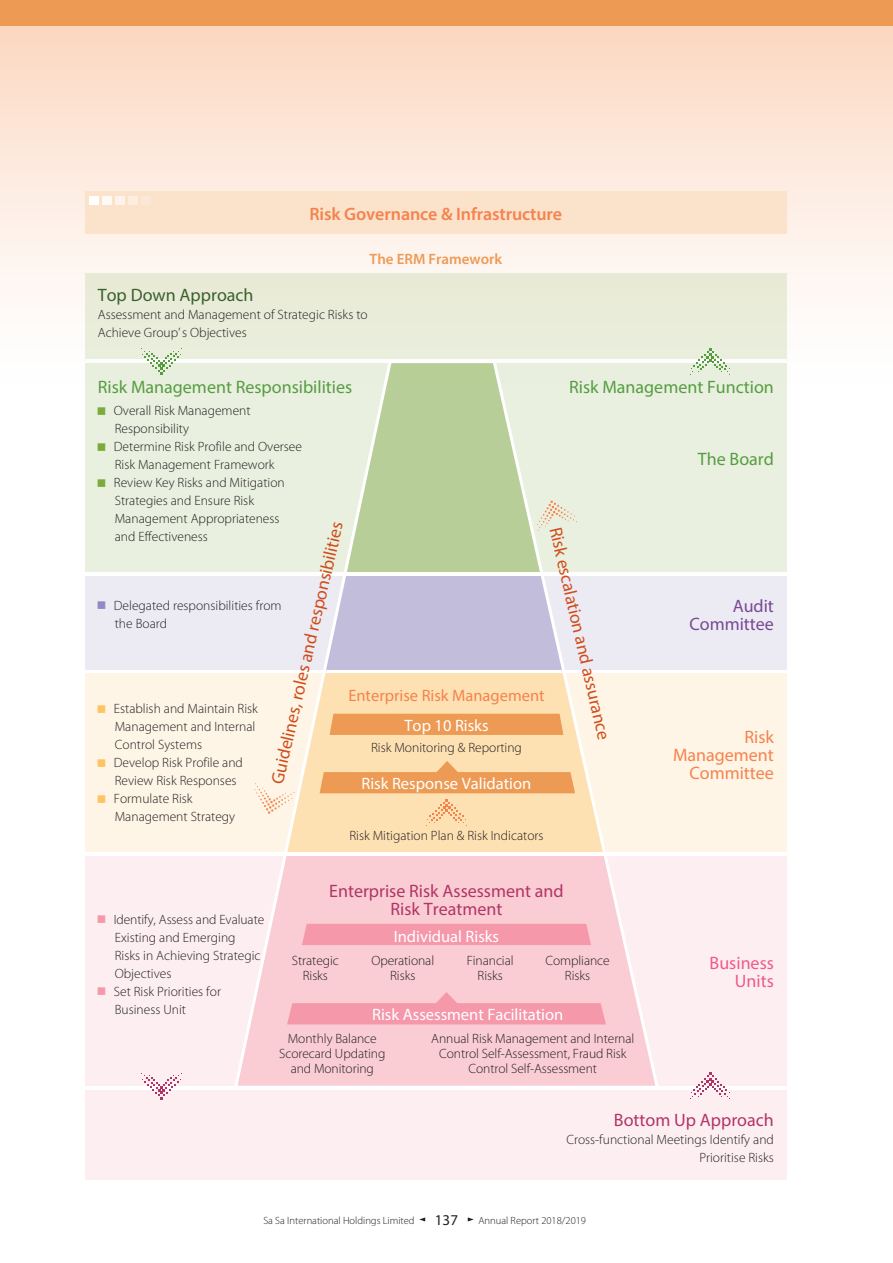
<style>
.page{position:relative;width:893px;height:1263px;background:#fff}
.page>*{position:absolute;margin:0;border:0;box-sizing:border-box;transform-origin:0 0}
.t1{font:18px "Myriad Pro";color:#d04d1b}
.t2{font:18px "Myriad Pro";color:#569d42}
.t3{font:18px/18px "Myriad Pro";color:#b23467;text-align:center}
.t4{font:600 18px "Myriad Pro";letter-spacing:-.005em;color:#f5834e}
.t5{font:18px/18px "Myriad Pro";color:#f5834e;text-align:right}
.t6{font:18px "Myriad Pro";color:#39612c}
.t7{font:18px/18px "Myriad Pro";color:#794993;text-align:right}
.t8{font:18px/18px "Myriad Pro";color:#f0588d;text-align:right}
.t9{font:16.5px "Myriad Pro";color:#fff}
.t10{font:16.5px "Myriad Pro";color:#f5834e}
.t11{font:600 15px "Myriad Pro";color:#ed9b54}
.t12{font:15px "Myriad Pro";color:#231f20}
.t13{font:300 13.5px/15px "Myriad Pro";color:#231f20;text-align:center}
.t14{font:300 10.5px "Myriad Pro";color:#231f20}
.s1{font-family:"M Hei HK";font-size:7.5px;color:#7cab3d}
.s2{font-family:"M Hei HK";font-size:7.5px;color:#908ac2}
.s3{font-family:"M Hei HK";font-size:7.5px;color:#fec463}
.s4{font-family:"M Hei HK";font-size:7.5px;color:#f598aa}
</style>
<div class="page">
<div style="left:0;top:0;width:893px;height:429px;background:linear-gradient(to bottom,#fcd7c1,#fff)"></div>
<div style="left:0;top:0;width:893px;height:26px;background:#ed9b54"></div>
<div style="left:85px;top:363px;width:702px;height:208px;background:#eaf0df"></div>
<div style="left:85px;top:673px;width:702px;height:179px;background:#fef5e6"></div>
<div style="left:85px;top:274px;width:702px;height:85px;background:#e9ecda"></div>
<div style="left:85px;top:576px;width:702px;height:93px;background:#ecebf4"></div>
<div style="left:85px;top:856px;width:702px;height:230px;background:#fdeff1"></div>
<div style="left:85px;top:1090px;width:702px;height:89px;background:#fdeff1"></div>
<svg style="left:232px;top:359px;width:429px;height:727px"></svg>
<div style="left:330px;top:714px;width:233px;height:21px;background:#ed9b54"></div>
<div style="left:302px;top:924px;width:289px;height:21px;background:#f598aa"></div>
<svg style="left:320px;top:761px;width:255px;height:32px;background:#f2b274"></svg>
<svg style="left:287px;top:992px;width:319px;height:32px;background:#f6aab8"></svg>
<div style="left:85px;top:191px;width:702px;height:43px;background:#fbe2cb"></div>
<div style="left:141px;top:196px;width:9px;height:8px;background:#fbe7d5"></div>
<div style="left:128px;top:196px;width:9px;height:8px;background:#fceddf"></div>
<div style="left:115px;top:196px;width:9px;height:8px;background:#fdf3ea"></div>
<div style="left:102px;top:196px;width:9px;height:8px;background:#fef9f4"></div>
<div style="left:89px;top:196px;width:9px;height:8px;background:#fff"></div>
<svg style="left:141px;top:348px;width:41px;height:27px"></svg>
<svg style="left:141px;top:1073px;width:41px;height:26px"></svg>
<svg style="left:690px;top:1072px;width:40px;height:27px"></svg>
<svg style="left:690px;top:348px;width:40px;height:27px"></svg>
<svg style="left:426px;top:799px;width:41px;height:27px"></svg>
<svg style="left:537px;top:500px;width:40px;height:31px"></svg>
<svg style="left:254px;top:783px;width:41px;height:31px"></svg>
<svg style="left:419px;top:1217px;width:6px;height:4px"></svg>
<svg style="left:468px;top:1217px;width:6px;height:4px"></svg>
<h1 class="t4" style="left:309px;top:202px;width:254px">Risk Governance &amp; Infrastructure</h1>
<p class="t11" style="left:369px;top:249px;width:134px">The ERM Framework</p>
<h1 class="t6" style="left:98px;top:284px;width:157px">Top Down Approach</h1>
<p class="t13" style="left:98px;top:306px;width:271px;line-height:18px;text-align:left">Assessment and Management of Strategic Risks to<br>Achieve Group’s Objectives</p>
<h1 class="t2" style="left:98px;top:376px;width:256px">Risk Management Responsibilities</h1>
<h1 class="t2" style="left:569px;top:376px;width:206px">Risk Management Function</h1>
<p class="t13" style="left:98px;top:403px;width:154px"><span class="s1">█</span> Overall Risk Management</p>
<p class="t13" style="left:115px;top:421px;width:76px">Responsibility</p>
<p class="t13" style="left:98px;top:439px;width:206px"><span class="s1">█</span> Determine Risk Profile and Oversee</p>
<p class="t13" style="left:115px;top:457px;width:161px">Risk Management Framework</p>
<p class="t13" style="left:98px;top:475px;width:189px"><span class="s1">█</span> Review Key Risks and Mitigation</p>
<p class="t13" style="left:115px;top:493px;width:141px">Strategies and Ensure Risk</p>
<p class="t13" style="left:115px;top:511px;width:166px">Management Appropriateness</p>
<p class="t13" style="left:115px;top:529px;width:95px">and Effectiveness</p>
<h1 class="t1" style="left:266px;top:781px;width:270px;rotate:-77deg">Guidelines, roles and responsibilities</h1>
<h1 class="t1" style="left:566px;top:525px;width:219px;rotate:77deg">Risk escalation and assurance</h1>
<p class="t13" style="left:115px;top:597px;width:168px;line-height:18px;text-align:left;text-indent:-17px"><span class="s2">█</span> Delegated responsibilities from the Board</p>
<p class="t10" style="left:348px;top:685px;width:198px">Enterprise Risk Management</p>
<p class="t9" style="left:404px;top:715px;width:86px">Top 10 Risks</p>
<p class="t13" style="left:371px;top:740px;width:152px">Risk Monitoring &amp; Reporting</p>
<p class="t9" style="left:362px;top:773px;width:171px">Risk Response Validation</p>
<p class="t13" style="left:349px;top:828px;width:196px">Risk Mitigation Plan &amp; Risk Indicators</p>
<p class="t13" style="left:98px;top:702px;width:162px"><span class="s3">█</span> Establish and Maintain Risk</p>
<p class="t13" style="left:115px;top:720px;width:142px">Management and Internal</p>
<p class="t13" style="left:115px;top:738px;width:89px">Control Systems</p>
<p class="t13" style="left:98px;top:756px;width:147px"><span class="s3">█</span> Develop Risk Profile and</p>
<p class="t13" style="left:115px;top:774px;width:123px">Review Risk Responses</p>
<p class="t13" style="left:98px;top:792px;width:96px"><span class="s3">█</span> Formulate Risk</p>
<p class="t13" style="left:115px;top:810px;width:122px">Management Strategy</p>
<p class="t13" style="left:98px;top:912px;width:168px"><span class="s4">█</span> Identify, Assess and Evaluate</p>
<p class="t13" style="left:115px;top:930px;width:122px">Existing and Emerging</p>
<p class="t13" style="left:115px;top:948px;width:147px">Risks in Achieving Strategic</p>
<p class="t13" style="left:115px;top:966px;width:58px">Objectives</p>
<p class="t13" style="left:98px;top:984px;width:125px"><span class="s4">█</span> Set Risk Priorities for</p>
<p class="t13" style="left:115px;top:1002px;width:73px">Business Unit</p>
<h1 class="t3" style="left:329px;top:882px;width:236px">Enterprise Risk Assessment and<br>Risk Treatment</h1>
<p class="t9" style="left:394px;top:926px;width:107px">Individual Risks</p>
<p class="t13" style="left:292px;top:953px;width:48px">Strategic<br>Risks</p>
<p class="t13" style="left:371px;top:953px;width:64px">Operational<br>Risks</p>
<p class="t13" style="left:467px;top:953px;width:48px">Financial<br>Risks</p>
<p class="t13" style="left:545px;top:953px;width:66px">Compliance<br>Risks</p>
<p class="t9" style="left:372px;top:1004px;width:193px">Risk Assessment Facilitation</p>
<p class="t13" style="left:279px;top:1031px;width:108px">Monthly Balance<br>Scorecard Updating and Monitoring</p>
<p class="t13" style="left:431px;top:1031px;width:205px">Annual Risk Management and Internal<br>Control Self-Assessment, Fraud Risk<br>Control Self-Assessment</p>
<h1 class="t2" style="left:698px;top:448px;width:78px">The Board</h1>
<h1 class="t7" style="left:689px;top:596px;width:86px">Audit<br>Committee</h1>
<h1 class="t5" style="left:673px;top:727px;width:102px">Risk<br>Management<br>Committee</h1>
<h1 class="t8" style="left:710px;top:954px;width:66px">Business<br>Units</h1>
<h1 class="t3" style="left:614px;top:1110px;width:161px">Bottom Up Approach</h1>
<p class="t13" style="left:566px;top:1130px;width:209px;line-height:18px;text-align:right">Cross-functional Meetings Identify and<br>Prioritise Risks</p>
<p class="t14" style="left:263px;top:1214px;width:153px">Sa Sa International Holdings Limited</p>
<p class="t12" style="left:435px;top:1211px;width:25px">137</p>
<p class="t14" style="left:478px;top:1214px;width:109px">Annual Report 2018/2019</p>
</div>
